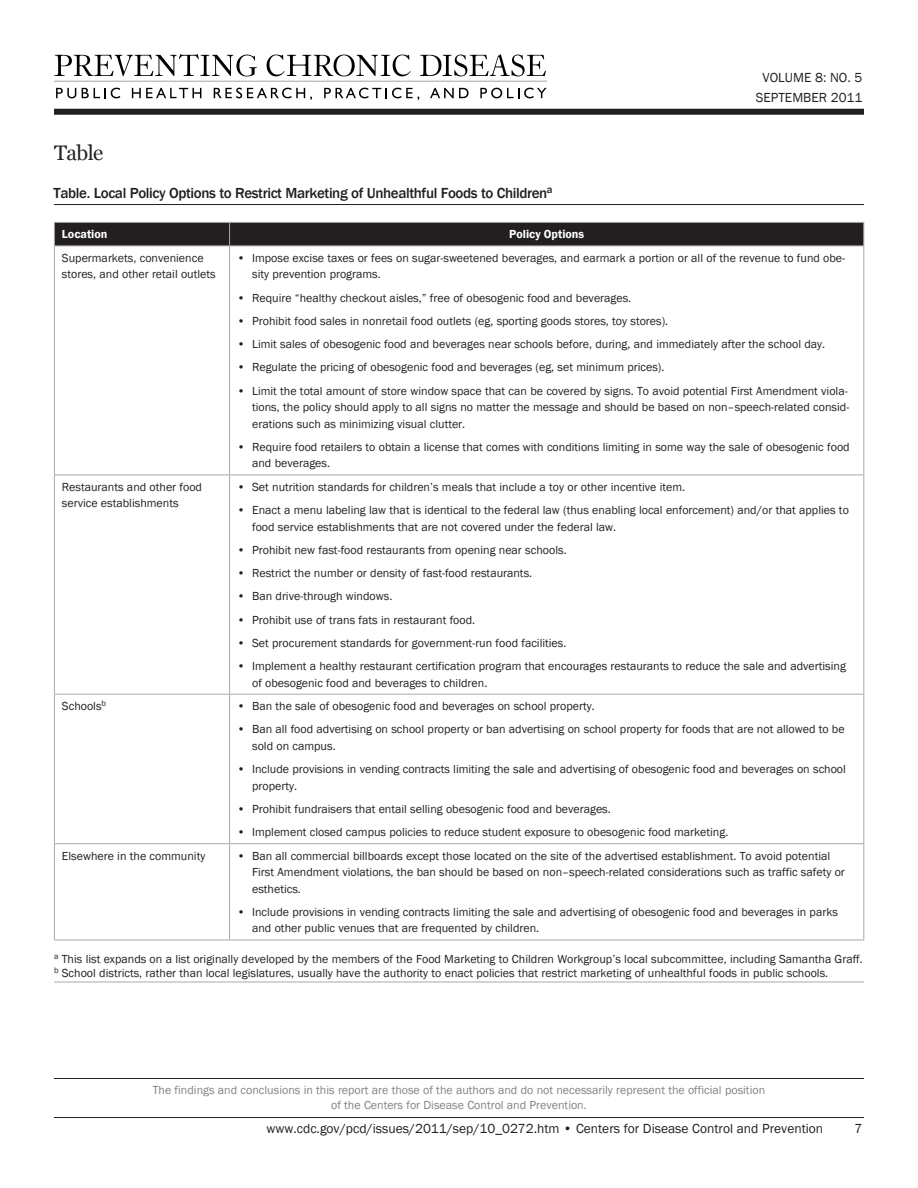
<style>
.page{position:relative;width:918px;height:1188px;background:#fff}
.page>*{position:absolute;margin:0;border:0;box-sizing:border-box;transform-origin:0 0}
.t1{font:21px "Georgia";letter-spacing:-.025em;color:#231f20}
.table_header{font:500 15px "Franklin Gothic";letter-spacing:-.025em;color:#231f20}
.t2{font:13.5px/19.5px "Franklin Gothic";color:#231f20;text-align:center}
.table_content__new_i{font:12px/16.5px "Franklin Gothic";color:#231f20}
.t3{font:12px/14.4px "Franklin Gothic";color:#808285;text-align:center}
.table_header_cells{font:600 12px "Franklin Gothic";color:#fff}
</style>
<div class="page">
<svg style="left:54px;top:54px;width:203px;height:22px"></svg>
<svg style="left:267px;top:55px;width:144px;height:21px"></svg>
<svg style="left:420px;top:54px;width:126px;height:22px"></svg>
<svg style="left:56px;top:88px;width:20px;height:10px"></svg>
<svg style="left:82px;top:88px;width:38px;height:10px"></svg>
<svg style="left:132px;top:88px;width:69px;height:10px"></svg>
<svg style="left:214px;top:88px;width:98px;height:12px"></svg>
<svg style="left:324px;top:88px;width:95px;height:12px"></svg>
<svg style="left:430px;top:88px;width:39px;height:10px"></svg>
<svg style="left:480px;top:88px;width:67px;height:10px"></svg>
<hr style="left:54px;top:81px;width:493px;height:1px;background:#b0b0b0">
<div style="left:54px;top:109px;width:810px;height:6px;background:#231f20"></div>
<hr style="left:54px;top:1117px;width:810px;height:1px;background:#231f20">
<hr style="left:54px;top:1078px;width:810px;height:1px;background:#231f20">
<hr style="left:54px;top:204px;width:810px;height:1px;background:#231f20">
<hr style="left:54px;top:982px;width:810px;height:1px;background:#a8a9ad">
<svg style="left:54px;top:222px;width:810px;height:24px;background:#2c2829"></svg>
<hr style="left:54px;top:246px;width:176px;height:1px;background:#a8a9ad">
<hr style="left:54px;top:246px;width:1px;height:229px;background:#a8a9ad">
<hr style="left:230px;top:246px;width:634px;height:1px;background:#a8a9ad">
<hr style="left:229px;top:246px;width:1px;height:229px;background:#a8a9ad">
<hr style="left:863px;top:246px;width:1px;height:229px;background:#a8a9ad">
<hr style="left:54px;top:475px;width:176px;height:1px;background:#a8a9ad">
<hr style="left:54px;top:475px;width:1px;height:219px;background:#a8a9ad">
<hr style="left:230px;top:475px;width:634px;height:1px;background:#a8a9ad">
<hr style="left:229px;top:475px;width:1px;height:219px;background:#a8a9ad">
<hr style="left:863px;top:475px;width:1px;height:219px;background:#a8a9ad">
<hr style="left:54px;top:694px;width:176px;height:1px;background:#a8a9ad">
<hr style="left:54px;top:695px;width:1px;height:148px;background:#a8a9ad">
<hr style="left:230px;top:694px;width:634px;height:1px;background:#a8a9ad">
<hr style="left:229px;top:695px;width:1px;height:148px;background:#a8a9ad">
<hr style="left:863px;top:695px;width:1px;height:148px;background:#a8a9ad">
<hr style="left:54px;top:843px;width:176px;height:1px;background:#a8a9ad">
<hr style="left:54px;top:844px;width:1px;height:96px;background:#a8a9ad">
<hr style="left:230px;top:843px;width:634px;height:1px;background:#a8a9ad">
<hr style="left:229px;top:844px;width:1px;height:96px;background:#a8a9ad">
<hr style="left:863px;top:844px;width:1px;height:96px;background:#a8a9ad">
<hr style="left:54px;top:940px;width:176px;height:1px;background:#a8a9ad">
<hr style="left:230px;top:940px;width:634px;height:1px;background:#a8a9ad">
<p class="t2" style="left:756px;top:68px;width:108px">VOLUME 8: NO. 5<br>SEPTEMBER 2011</p>
<h2 class="t1" style="left:54px;top:140px;width:51px">Table</h2>
<p class="table_header" style="left:54px;top:184px;width:501px">Table. Local Policy Options to Restrict Marketing of Unhealthful Foods to Children<sup>a</sup></p>
<p class="table_header_cells" style="left:62px;top:227px;width:47px">Location</p>
<p class="table_header_cells" style="left:509px;top:227px;width:77px">Policy Options</p>
<p class="table_content__new_i" style="left:62px;top:250px;width:155px">Supermarkets, convenience stores, and other retail outlets</p>
<p class="table_content__new_i" style="left:252px;top:250px;width:595px;text-indent:-15px">• Impose excise taxes or fees on sugar-sweetened beverages, and earmark a portion or all of the revenue to fund obe&shy;sity prevention programs.</p>
<p class="table_content__new_i" style="left:237px;top:290px;width:396px">• Require “healthy checkout aisles,” free of obesogenic food and beverages.</p>
<p class="table_content__new_i" style="left:237px;top:313px;width:433px">• Prohibit food sales in nonretail food outlets (eg, sporting goods stores, toy stores).</p>
<p class="table_content__new_i" style="left:237px;top:336px;width:590px">• Limit sales of obesogenic food and beverages near schools before, during, and immediately after the school day.</p>
<p class="table_content__new_i" style="left:237px;top:359px;width:429px">• Regulate the pricing of obesogenic food and beverages (eg, set minimum prices).</p>
<p class="table_content__new_i" style="left:252px;top:383px;width:599px;text-indent:-15px">• Limit the total amount of store window space that can be covered by signs. To avoid potential First Amendment viola&shy;tions, the policy should apply to all signs no matter the message and should be based on non–speech-related consid&shy;erations such as minimizing visual clutter.</p>
<p class="table_content__new_i" style="left:252px;top:439px;width:599px;text-indent:-15px">• Require food retailers to obtain a license that comes with conditions limiting in some way the sale of obesogenic food and beverages.</p>
<p class="table_content__new_i" style="left:62px;top:479px;width:142px">Restaurants and other food service establishments</p>
<p class="table_content__new_i" style="left:237px;top:479px;width:450px">• Set nutrition standards for children’s meals that include a toy or other incentive item.</p>
<p class="table_content__new_i" style="left:252px;top:502px;width:598px;text-indent:-15px">• Enact a menu labeling law that is identical to the federal law (thus enabling local enforcement) and/or that applies to food service establishments that are not covered under the federal law.</p>
<p class="table_content__new_i" style="left:237px;top:542px;width:331px">• Prohibit new fast-food restaurants from opening near schools.</p>
<p class="table_content__new_i" style="left:237px;top:565px;width:297px">• Restrict the number or density of fast-food restaurants.</p>
<p class="table_content__new_i" style="left:237px;top:588px;width:157px">• Ban drive-through windows.</p>
<p class="table_content__new_i" style="left:237px;top:612px;width:240px">• Prohibit use of trans fats in restaurant food.</p>
<p class="table_content__new_i" style="left:237px;top:635px;width:331px">• Set procurement standards for government-run food facilities.</p>
<p class="table_content__new_i" style="left:252px;top:658px;width:595px;text-indent:-15px">• Implement a healthy restaurant certification program that encourages restaurants to reduce the sale and advertising of obesogenic food and beverages to children.</p>
<p class="table_content__new_i" style="left:62px;top:698px;width:46px">Schools<sup>b</sup></p>
<p class="table_content__new_i" style="left:237px;top:698px;width:359px">• Ban the sale of obesogenic food and beverages on school property.</p>
<p class="table_content__new_i" style="left:252px;top:721px;width:594px;text-indent:-15px">• Ban all food advertising on school property or ban advertising on school property for foods that are not allowed to be sold on campus.</p>
<p class="table_content__new_i" style="left:252px;top:761px;width:595px;text-indent:-15px">• Include provisions in vending contracts limiting the sale and advertising of obesogenic food and beverages on school property.</p>
<p class="table_content__new_i" style="left:237px;top:801px;width:375px">• Prohibit fundraisers that entail selling obesogenic food and beverages.</p>
<p class="table_content__new_i" style="left:237px;top:824px;width:493px">• Implement closed campus policies to reduce student exposure to obesogenic food marketing.</p>
<p class="table_content__new_i" style="left:62px;top:848px;width:145px">Elsewhere in the community</p>
<p class="table_content__new_i" style="left:252px;top:848px;width:594px;text-indent:-15px">• Ban all commercial billboards except those located on the site of the advertised establishment. To avoid potential<br>First Amendment violations, the ban should be based on non–speech-related considerations such as traffic safety or esthetics.</p>
<p class="table_content__new_i" style="left:252px;top:904px;width:587px;text-indent:-15px">• Include provisions in vending contracts limiting the sale and advertising of obesogenic food and beverages in parks and other public venues that are frequented by children.</p>
<p class="table_content__new_i" style="left:54px;top:952px;width:810px;line-height:14.2px"><sup>a</sup> This list expands on a list originally developed by the members of the Food Marketing to Children Workgroup’s local subcommittee, including Samantha Graff. <sup>b</sup> School districts, rather than local legislatures, usually have the authority to enact policies that restrict marketing of unhealthful foods in public schools.</p>
<p class="t3" style="left:153px;top:1083px;width:614px">The findings and conclusions in this report are those of the authors and do not necessarily represent the official position of the Centers for Disease Control and Prevention.</p>
<p class="t2" style="left:267px;top:1119px;width:558px">www.cdc.gov/pcd/issues/2011/sep/10_0272.htm • Centers for Disease Control and Prevention</p>
</div>
